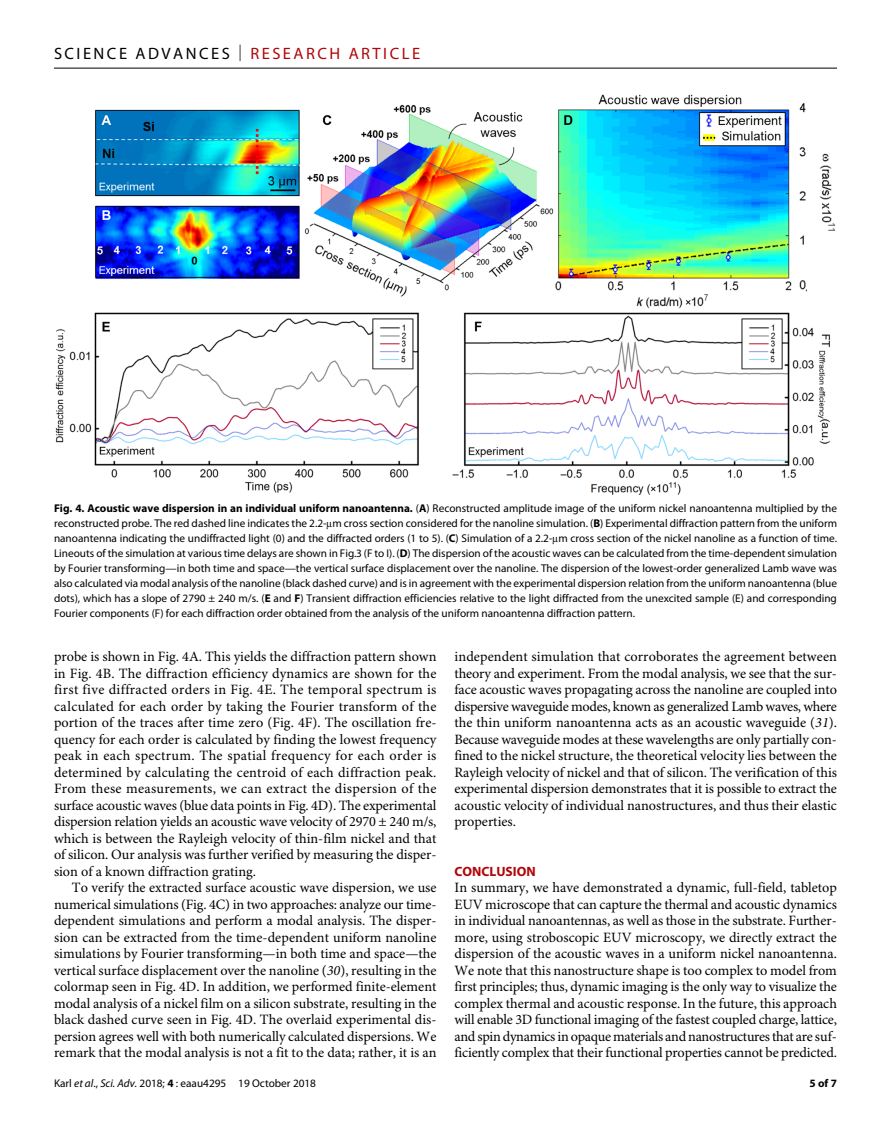
<style>
.page{position:relative;width:891px;height:1134px;background:#fff}
.page>*{position:absolute;margin:0;border:0;box-sizing:border-box;transform-origin:0 0}
.t1{font:16.5px "Myriad Pro";letter-spacing:.15em;color:#000}
.t2{font:14.25px/16.5px "Minion Pro";color:#000;text-align:justify}
.t3{font:700 13.5px "Myriad Pro";color:#b10508}
.t4{font:11.25px/15px "Myriad Pro";color:#000;text-align:justify}
.t5{font:700 11.25px "Myriad Pro";color:#000}
.s1{font-weight:300}
.s2{color:#b10508}
.s3{font-weight:700}
.s4{font-style:italic}
</style>
<div class="page">
<hr style="left:54px;top:68px;width:783px;height:1px;background:#000">
<img style="left:55px;top:94px;width:781px;height:401px">
<p class="t1" style="left:54px;top:40px;width:368px">SCIENCE ADVANCES <span class="s1">|</span> <span class="s2">RESEARCH ARTICLE</span></p>
<p class="t4" style="left:54px;top:501px;width:785px"><span class="s3">Fig. 4. Acoustic wave dispersion in an individual uniform nanoantenna.</span> (<span class="s3">A</span>) Reconstructed amplitude image of the uniform nickel nanoantenna multiplied by the reconstructed probe. The red dashed line indicates the 2.2- m cross section considered for the nanoline simulation. (<span class="s3">B</span>) Experimental diffraction pattern from the uniform nanoantenna indicating the undiffracted light (0) and the diffracted orders (1 to 5). (<span class="s3">C</span>) Simulation of a 2.2- m cross section of the nickel nanoline as a function of time.<br>Lineouts of the simulation at various time delays are shown in Fig. 3 (F to I). (<span class="s3">D</span>) The dispersion of the acoustic waves can be calculated from the time-dependent simulation by Fourier transforming—in both time and space—the vertical surface displacement over the nanoline. The dispersion of the lowest-order generalized Lamb wave was also calculated via modal analysis of the nanoline (black dashed curve) and is in agreement with the experimental dispersion relation from the uniform nanoantenna (blue dots), which has a slope of 2790 ± 240 m/s. (<span class="s3">E</span> and <span class="s3">F</span>) Transient diffraction efficiencies relative to the light diffracted from the unexcited sample (E) and corresponding Fourier components (F) for each diffraction order obtained from the analysis of the uniform nanoantenna diffraction pattern.</p>
<p class="t2" style="left:54px;top:650px;width:384px">probe is shown in Fig. 4A. This yields the diffraction pattern shown in Fig. 4B. The diffraction efficiency dynamics are shown for the first five diffracted orders in Fig. 4E. The temporal spectrum is calculated for each order by taking the Fourier transform of the portion of the traces after time zero (Fig. 4F). The oscillation fre&shy;quency for each order is calculated by finding the lowest frequency peak in each spectrum. The spatial frequency for each order is determined by calculating the centroid of each diffraction peak.<br>From these measurements, we can extract the dispersion of the surface acoustic waves (blue data points in Fig. 4D). The experimental dispersion relation yields an acoustic wave velocity of 2970 ± 240 m/s, which is between the Rayleigh velocity of thin-film nickel and that of silicon. Our analysis was further verified by measuring the disper&shy;sion of a known diffraction grating.</p>
<p class="t2" style="left:54px;top:881px;width:384px;text-align:left;text-indent:18px">To verify the extracted surface acoustic wave dispersion, we use numerical simulations (Fig. 4C) in two approaches: analyze our time-- dependent simulations and perform a modal analysis. The disper&shy;sion can be extracted from the time-dependent uniform nanoline simulations by Fourier transforming—in both time and space—the vertical surface displacement over the nanoline (<span class="s4">30</span>), resulting in the colormap seen in Fig. 4D. In addition, we performed finite-element modal analysis of a nickel film on a silicon substrate, resulting in the black dashed curve seen in Fig. 4D. The overlaid experimental dis&shy;persion agrees well with both numerically calculated dispersions. We remark that the modal analysis is not a fit to the data; rather, it is an</p>
<p class="t4" style="left:54px;top:1076px;width:264px">Karl <span class="s4">et al</span>., <span class="s4">Sci. Adv.</span> 2018; <span class="s3">4</span> : eaau4295 19 October 2018</p>
<p class="t2" style="left:454px;top:650px;width:384px">independent simulation that corroborates the agreement between theory and experiment. From the modal analysis, we see that the sur&shy;face acoustic waves propagating across the nanoline are coupled into dispersive waveguide modes, known as generalized Lamb waves, where the thin uniform nanoantenna acts as an acoustic waveguide (<span class="s4">31</span>).<br>Because waveguide modes at these wavelengths are only partially con&shy;fined to the nickel structure, the theoretical velocity lies between the Rayleigh velocity of nickel and that of silicon. The verification of this experimental dispersion demonstrates that it is possible to extract the acoustic velocity of individual nanostructures, and thus their elastic properties.</p>
<p class="t3" style="left:454px;top:860px;width:83px">CONCLUSION</p>
<p class="t2" style="left:454px;top:881px;width:384px">In summary, we have demonstrated a dynamic, full-field, tabletop EUV microscope that can capture the thermal and acoustic dynamics in individual nanoantennas, as well as those in the substrate. Further&shy;more, using stroboscopic EUV microscopy, we directly extract the dispersion of the acoustic waves in a uniform nickel nanoantenna.<br>We note that this nanostructure shape is too complex to model from first principles; thus, dynamic imaging is the only way to visualize the complex thermal and acoustic response. In the future, this approach will enable 3D functional imaging of the fastest coupled charge, lattice, and spin dynamics in opaque materials and nanostructures that are suf&shy;ficiently complex that their functional properties cannot be predicted.</p>
<p class="t5" style="left:810px;top:1074px;width:29px">5 of 7</p>
</div>
